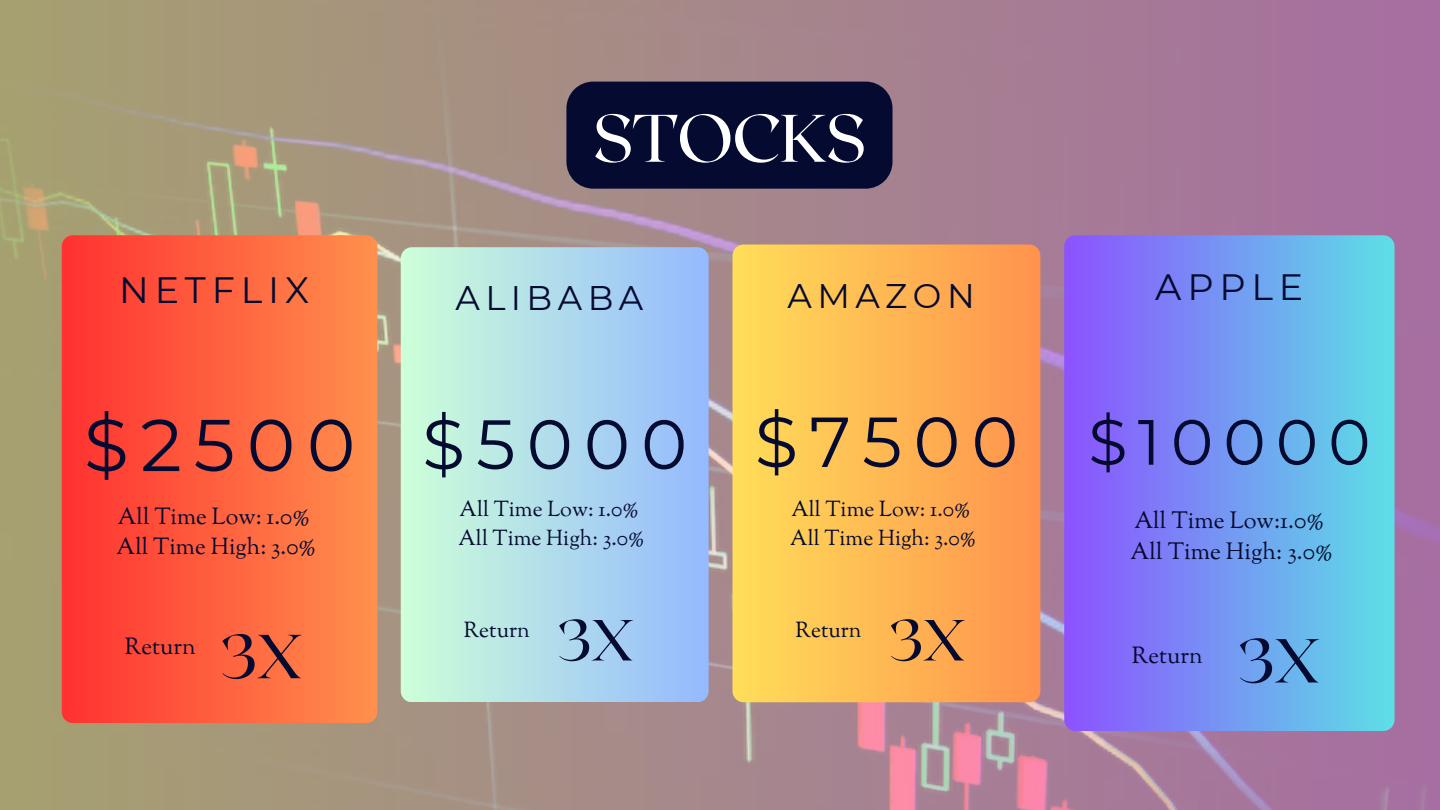
<style>
.page{position:relative;width:1440px;height:810px;background:#fff}
.page>*{position:absolute;margin:0;border:0;box-sizing:border-box;transform-origin:0 0}
.t1{font:73.1px "Montserrat";color:#050a30}
.t2{font:70.6px "Montserrat";color:#050a30}
.t3{font:69.6px "Montserrat";color:#050a30}
.t4{font:67px "Roxborough CF";letter-spacing:-.02em;color:#fff}
.t5{font:63.8px "Montserrat";letter-spacing:.16em;color:#050a30}
.t6{font:62px "Roxborough CF";color:#050a30}
.t7{font:57.8px "Roxborough CF";color:#050a30}
.t8{font:36.6px "Montserrat";letter-spacing:.16em;color:#050a30}
.t9{font:34.1px "Montserrat";letter-spacing:.16em;color:#050a30}
.t10{font:23.4px "Sorts Mill Goudy";color:#050a30}
.t11{font:23.1px "Sorts Mill Goudy";color:#050a30}
.t12{font:21.5px "Sorts Mill Goudy";color:#050a30}
</style>
<div class="page">
<img style="left:0;top:0;width:1440px;height:810px">
<div style="left:62px;top:235px;width:315px;height:488px;background:linear-gradient(to right,#ff3131,#ff904d);border-radius:11px"></div>
<svg style="left:401px;top:247px;width:308px;height:455px"></svg>
<svg style="left:732px;top:245px;width:308px;height:457px"></svg>
<div style="left:1064px;top:235px;width:331px;height:496px;background:linear-gradient(to right,#8c52ff,#5ce0e6);border-radius:11px"></div>
<div style="left:566px;top:82px;width:327px;height:107px;background:#050a30"></div>
<h2 class="t8" style="left:119px;top:268px;width:191px">NETFLIX</h2>
<p class="t1" style="left:84px;top:400px;width:273px">$2500</p>
<h3 class="t11" style="left:118px;top:502px;width:194px">All Time Low: 1.0%</h3>
<h1 class="t11" style="left:117px;top:532px;width:201px">All Time High: 3.0%</h1>
<p class="t11" style="left:125px;top:631px;width:72px">Return</p>
<p class="t6" style="left:220px;top:616px;width:84px">3X</p>
<h2 class="t4" style="left:593px;top:95px;width:275px">STOCKS</h2>
<p class="t9" style="left:455px;top:277px;width:189px">ALIBABA</p>
<h2 class="t3" style="left:422px;top:402px;width:267px">$5000</h2>
<h3 class="t12" style="left:460px;top:496px;width:181px">All Time Low: 1.0%</h3>
<h1 class="t12" style="left:459px;top:524px;width:188px">All Time High: 3.0%</h1>
<p class="t12" style="left:464px;top:617px;width:68px">Return</p>
<p class="t7" style="left:557px;top:603px;width:78px">3X</p>
<p class="t9" style="left:788px;top:275px;width:189px">AMAZON</p>
<h2 class="t2" style="left:755px;top:399px;width:265px">$7500</h2>
<h3 class="t12" style="left:791px;top:496px;width:181px">All Time Low: 1.0%</h3>
<h1 class="t12" style="left:790px;top:524px;width:188px">All Time High: 3.0%</h1>
<p class="t12" style="left:796px;top:617px;width:68px">Return</p>
<p class="t7" style="left:889px;top:603px;width:78px">3X</p>
<h3 class="t8" style="left:1155px;top:264px;width:150px">APPLE</h3>
<p class="t5" style="left:1088px;top:403px;width:284px">$10000</p>
<h2 class="t10" style="left:1134px;top:505px;width:192px">All Time Low:1.0%</h2>
<p class="t10" style="left:1131px;top:537px;width:204px">All Time High: 3.0%</p>
<p class="t11" style="left:1132px;top:641px;width:72px">Return</p>
<p class="t6" style="left:1238px;top:620px;width:84px">3X</p>
</div>
